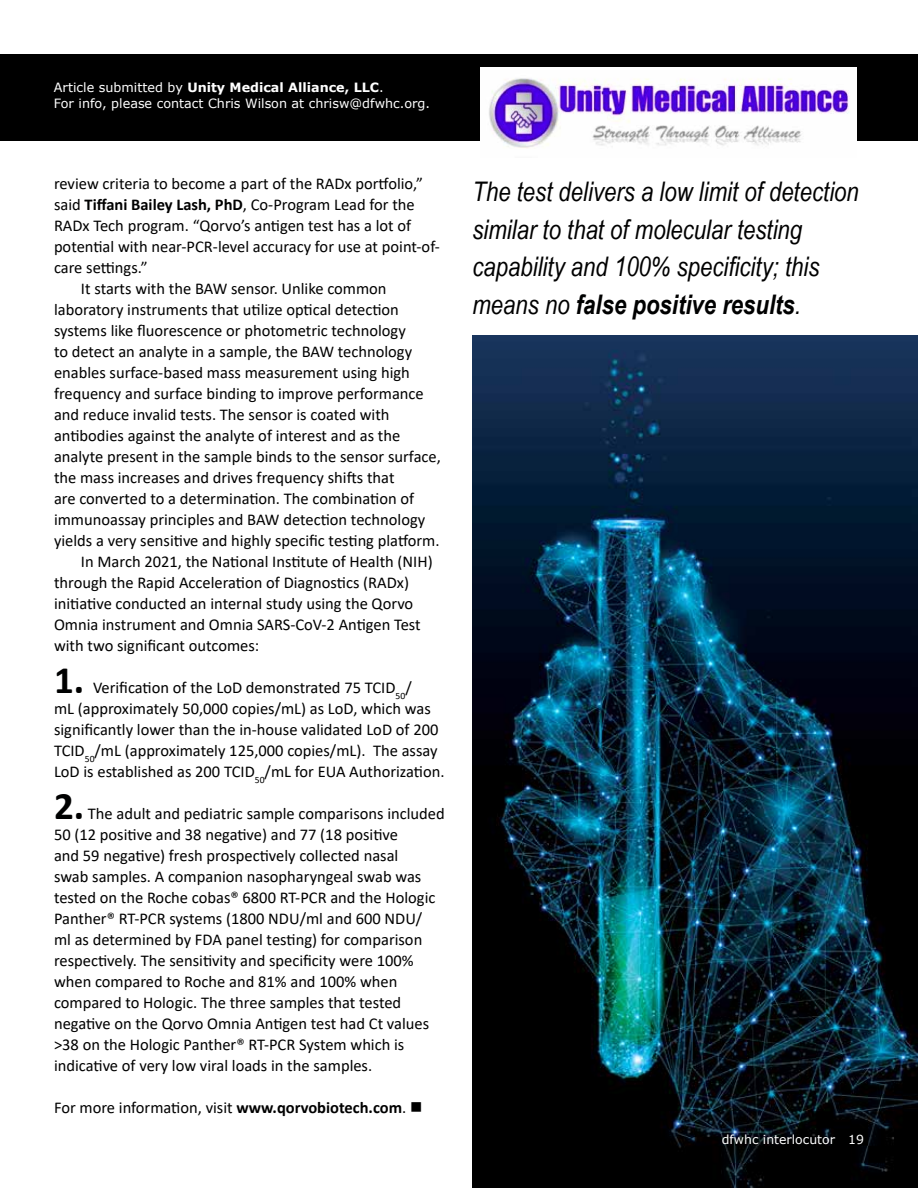
<style>
.page{position:relative;width:918px;height:1188px;background:#fff}
.page>*{position:absolute;margin:0;border:0;box-sizing:border-box;transform-origin:0 0}
.t1{font:700 39px "Calibri";color:#000101}
.t2{font:italic 27px/37.5px "Arial Narrow";color:#000101}
.t3{font:16.5px/21px "Calibri";color:#000101}
.t4{font:12.75px/16.5px "Verdana";color:#fff}
.t5{font:12.45px "Verdana";color:#fff}
.s1{font-weight:700}
.s2{color:#000}
</style>
<div class="page">
<img style="left:472px;top:336px;width:446px;height:852px">
<div style="left:0;top:54px;width:918px;height:87px;background:#000"></div>
<img style="left:480px;top:68px;width:376px;height:80px">
<p class="t4" style="left:54px;top:79px;width:378px">Article submitted by <span class="s1">Unity Medical Alliance, LLC</span>.<br>For info, please contact Chris Wilson at chrisw@dfwhc.org.</p>
<p class="t3" style="left:54px;top:173px;width:370px">review criteria to become a part of the RADx portfolio,”</p>
<p class="t3" style="left:54px;top:194px;width:362px">said <span class="s1">Tiffani Bailey Lash, PhD</span>, Co-Program Lead for the</p>
<p class="t3" style="left:54px;top:215px;width:359px">RADx Tech program. “Qorvo’s antigen test has a lot of</p>
<p class="t3" style="left:54px;top:236px;width:387px">potential with near-PCR-level accuracy for use at point-of-</p>
<p class="t3" style="left:54px;top:257px;width:95px">care settings.”</p>
<p class="t3" style="left:81px;top:278px;width:307px">It starts with the BAW sensor. Unlike common</p>
<p class="t3" style="left:54px;top:299px;width:346px">laboratory instruments that utilize optical detection</p>
<p class="t3" style="left:54px;top:320px;width:353px">systems like fluorescence or photometric technology</p>
<p class="t3" style="left:54px;top:341px;width:360px">to detect an analyte in a sample, the BAW technology</p>
<p class="t3" style="left:54px;top:362px;width:357px">enables surface-based mass measurement using high</p>
<p class="t3" style="left:54px;top:383px;width:371px">frequency and surface binding to improve performance</p>
<p class="t3" style="left:54px;top:404px;width:337px">and reduce invalid tests. The sensor is coated with</p>
<p class="t3" style="left:54px;top:425px;width:348px">antibodies against the analyte of interest and as the</p>
<p class="t3" style="left:54px;top:446px;width:388px">analyte present in the sample binds to the sensor surface,</p>
<p class="t3" style="left:54px;top:467px;width:342px">the mass increases and drives frequency shifts that</p>
<p class="t3" style="left:54px;top:488px;width:362px">are converted to a determination. The combination of</p>
<p class="t3" style="left:54px;top:509px;width:373px">immunoassay principles and BAW detection technology</p>
<p class="t3" style="left:54px;top:530px;width:387px">yields a very sensitive and highly specific testing platform.</p>
<p class="t3" style="left:81px;top:551px;width:353px">In March 2021, the National Institute of Health (NIH)</p>
<p class="t3" style="left:54px;top:572px;width:357px">through the Rapid Acceleration of Diagnostics (RADx)</p>
<p class="t3" style="left:54px;top:593px;width:361px">initiative conducted an internal study using the Qorvo</p>
<p class="t3" style="left:54px;top:614px;width:368px">Omnia instrument and Omnia SARS-CoV-2 Antigen Test</p>
<p class="t3" style="left:54px;top:635px;width:207px">with two significant outcomes:</p>
<h1 class="t1" style="left:54px;top:653px;width:32px">1.</h1>
<p class="t3" style="left:54px;top:677px;width:392px;text-indent:39px">Verification of the LoD demonstrated 75 TCID<sub>50</sub>/<br>mL (approximately 50,000 copies/mL) as LoD, which was significantly lower than the in-house validated LoD of 200<br>TCID<sub>50</sub>/mL (approximately 125,000 copies/mL). The assay LoD is established as 200 TCID<sub>50</sub>/mL for EUA Authorization.</p>
<h1 class="t1" style="left:54px;top:779px;width:32px">2.</h1>
<p class="t3" style="left:54px;top:803px;width:392px;text-indent:34px">The adult and pediatric sample comparisons included 50 (12 positive and 38 negative) and 77 (18 positive<br>and 59 negative) fresh prospectively collected nasal<br>swab samples. A companion nasopharyngeal swab was tested on the Roche cobas® 6800 RT-PCR and the Hologic Panther® RT-PCR systems (1800 NDU/ml and 600 NDU/<br>ml as determined by FDA panel testing) for comparison respectively. The sensitivity and specificity were 100% when compared to Roche and 81% and 100% when compared to Hologic. The three samples that tested negative on the Qorvo Omnia Antigen test had Ct values &gt;38 on the Hologic Panther® RT-PCR System which is indicative of very low viral loads in the samples.</p>
<p class="t3" style="left:54px;top:1097px;width:370px">For more information, visit <span class="s1">www.qorvobiotech.com</span>. <span class="s2">■</span></p>
<h2 class="t2" style="left:472px;top:173px;width:388px">The test delivers a low limit of detection similar to that of molecular testing capability and 100% specificity; this means no <span class="s1">false positive results</span>.</h2>
<p class="t5" style="left:722px;top:1130px;width:144px">dfwhc interlocutor 19</p>
</div>
